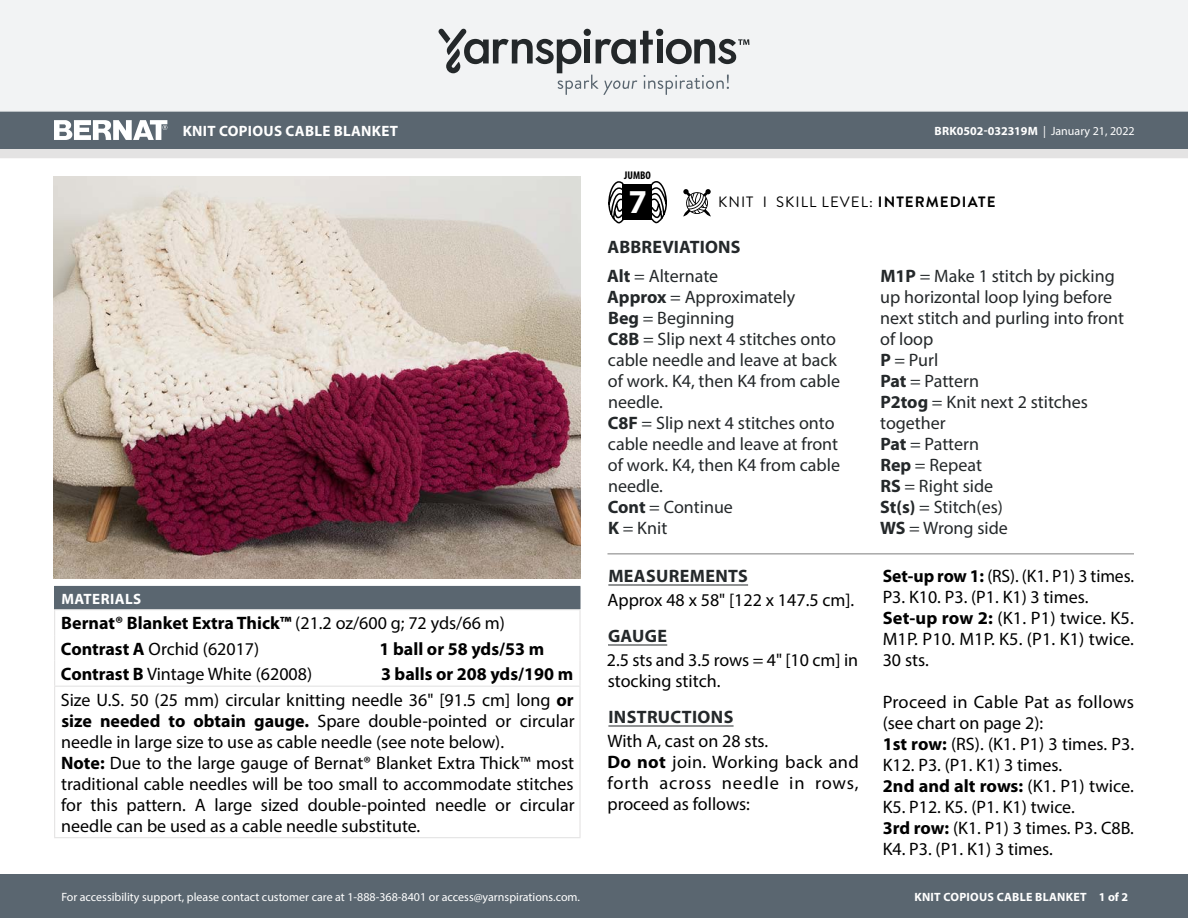
<style>
.page{position:relative;width:1188px;height:918px;background:#fff}
.page>*{position:absolute;margin:0;border:0;box-sizing:border-box;transform-origin:0 0}
.t1{font:700 33.6px "Myriad Pro";color:#fff}
.Abbreviations_-_With{font:18px/21px "Myriad Pro";color:#24282a}
.Body_-__Auto_Style_w{font:18px/21px "Myriad Pro";color:#000}
.Materials_-_Needle{font:18px/21px "Myriad Pro";color:#000;text-align:justify}
.Material_-__Colors_i{font:18px "Myriad Pro";color:#000}
.Materials_-_Brand{font:700 18px "Myriad Pro";color:#000}
.Body_-_HEADERS_-_Und{font:700 18px "Myriad Pro";letter-spacing:.02em;color:#24282a}
.Body_-_NO_Automatic{font:18px/21px "Myriad Pro";color:#000}
.Material_-__Colors_i-2{font:700 18px "Myriad Pro";color:#000}
.Materials_-__Header{font:700 15px "Myriad Pro";letter-spacing:.02em;color:#fff}
.Type_of_pattern___Sk{font:15px "Brandon Grotesque";letter-spacing:.07em;color:#000}
.t2{font:12px "Myriad Pro";color:#fff}
.t3{font:700 12px "Myriad Pro";color:#fff}
.t4{font:700 12px "Myriad Pro";letter-spacing:.02em;color:#fff}
.t5{font:700 condensed 11.25px "Myriad Pro";color:#000}
.s1{font-weight:400}
.s2{font-weight:700}
</style>
<div class="page">
<div style="left:0;top:875px;width:1188px;height:43px;background:#5a6670"></div>
<div style="left:0;top:149px;width:1188px;height:9px;background:#e4e3e3"></div>
<div style="left:0;top:111px;width:1188px;height:38px;background:#5a6670"></div>
<div style="left:0;top:0;width:1188px;height:112px;background:#f2f3f4"></div>
<svg style="left:438px;top:29px;width:311px;height:66px"></svg>
<svg style="left:683px;top:189px;width:28px;height:28px"></svg>
<svg style="left:608px;top:181px;width:16px;height:42px"></svg>
<svg style="left:651px;top:181px;width:16px;height:42px"></svg>
<div style="left:622px;top:184px;width:30px;height:36px;background:#000"></div>
<svg style="left:54px;top:120px;width:113px;height:20px"></svg>
<img style="left:54px;top:177px;width:527px;height:402px">
<hr style="left:608px;top:585px;width:140px;height:1px;background:#24282a">
<hr style="left:608px;top:645px;width:59px;height:1px;background:#24282a">
<hr style="left:608px;top:726px;width:126px;height:1px;background:#24282a">
<hr style="left:608px;top:554px;width:526px;height:1px;background:#7d7d7d">
<div style="left:55px;top:586px;width:525px;height:24px;background:#5a6670"></div>
<hr style="left:54px;top:586px;width:321px;height:1px;background:#5a6670">
<svg style="left:580px;top:587px;width:1px;height:22px"></svg>
<hr style="left:54px;top:609px;width:321px;height:1px;background:#e4e3e3">
<hr style="left:375px;top:609px;width:206px;height:1px;background:#e4e3e3">
<hr style="left:579px;top:610px;width:2px;height:25px;background:#e4e3e3">
<svg style="left:54px;top:587px;width:1px;height:99px"></svg>
<hr style="left:579px;top:635px;width:2px;height:26px;background:#e4e3e3">
<hr style="left:579px;top:661px;width:2px;height:25px;background:#e4e3e3">
<hr style="left:54px;top:687px;width:1px;height:150px;background:#e4e3e3">
<hr style="left:54px;top:686px;width:321px;height:1px;background:#e4e3e3">
<hr style="left:375px;top:686px;width:206px;height:1px;background:#e4e3e3">
<hr style="left:579px;top:687px;width:2px;height:150px;background:#e4e3e3">
<hr style="left:54px;top:837px;width:321px;height:1px;background:#e4e3e3">
<hr style="left:375px;top:837px;width:206px;height:1px;background:#e4e3e3">
<p class="Materials_-__Header" style="left:183px;top:121px;width:217px">KNIT COPIOUS CABLE BLANKET</p>
<p class="Materials_-__Header" style="left:61px;top:589px;width:81px">MATERIALS</p>
<p class="Materials_-_Brand" style="left:61px;top:611px;width:445px">Bernat® Blanket Extra Thick™ <span class="s1">(21.2 oz/600 g; 72 yds/66 m)</span></p>
<p class="Material_-__Colors_i" style="left:61px;top:638px;width:200px"><span class="s2">Contrast A</span> Orchid (62017)</p>
<p class="Material_-__Colors_i-2" style="left:380px;top:637px;width:166px">1 ball or 58 yds/53 m</p>
<p class="Material_-__Colors_i" style="left:61px;top:663px;width:253px"><span class="s2">Contrast B</span> Vintage White (62008)</p>
<p class="Material_-__Colors_i-2" style="left:381px;top:662px;width:194px">3 balls or 208 yds/190 m</p>
<p class="Materials_-_Needle" style="left:61px;top:689px;width:515px">Size U.S. 50 (25 mm) circular knitting needle 36" [91.5 cm] long <span class="s2">or size needed to obtain gauge.</span> Spare double-pointed or circular needle in large size to use as cable needle (see note below).</p>
<p class="Materials_-_Needle" style="left:61px;top:752px;width:515px"><span class="s2">Note:</span> Due to the large gauge of Bernat® Blanket Extra Thick™ most traditional cable needles will be too small to accommodate stitches for this pattern. A large sized double-pointed needle or circular needle can be used as a cable needle substitute.</p>
<p class="t2" style="left:61px;top:889px;width:520px">For accessibility support, please contact customer care at 1-888-368-8401 or access@yarnspirations.com.</p>
<p class="t5" style="left:624px;top:168px;width:28px">JUMBO</p>
<h1 class="t1" style="left:629px;top:180px;width:20px">7</h1>
<p class="t3" style="left:935px;top:123px;width:202px">BRK0502-032319M <span class="s1">| January 21, 2022</span></p>
<p class="Type_of_pattern___Sk" style="left:718px;top:192px;width:279px">KNIT I SKILL LEVEL: <span class="s2">INTERMEDIATE</span></p>
<p class="Body_-_HEADERS_-_Und" style="left:608px;top:235px;width:135px">ABBREVIATIONS</p>
<p class="Abbreviations_-_With" style="left:607px;top:265px;width:112px"><span class="s2">Alt</span> = Alternate</p>
<p class="Abbreviations_-_With" style="left:607px;top:286px;width:189px"><span class="s2">Approx</span> = Approximately</p>
<p class="Abbreviations_-_With" style="left:608px;top:307px;width:128px"><span class="s2">Beg</span> = Beginning</p>
<p class="Abbreviations_-_With" style="left:608px;top:328px;width:234px"><span class="s2">C8B</span> = Slip next 4 stitches onto cable needle and leave at back of work. K4, then K4 from cable needle.</p>
<p class="Abbreviations_-_With" style="left:608px;top:412px;width:234px"><span class="s2">C8F</span> = Slip next 4 stitches onto cable needle and leave at front of work. K4, then K4 from cable needle.</p>
<p class="Abbreviations_-_With" style="left:608px;top:496px;width:127px"><span class="s2">Cont</span> = Continue</p>
<p class="Abbreviations_-_With" style="left:608px;top:517px;width:61px"><span class="s2">K</span> = Knit</p>
<p class="Body_-_HEADERS_-_Und" style="left:608px;top:564px;width:141px">MEASUREMENTS</p>
<p class="Body_-__Auto_Style_w" style="left:607px;top:589px;width:248px">Approx 48 x 58" [122 x 147.5 cm].</p>
<p class="Body_-_HEADERS_-_Und" style="left:608px;top:624px;width:61px">GAUGE</p>
<p class="Body_-_NO_Automatic" style="left:607px;top:649px;width:253px">2.5 sts and 3.5 rows = 4" [10 cm] in stocking stitch.</p>
<p class="Body_-_HEADERS_-_Und" style="left:608px;top:705px;width:126px">INSTRUCTIONS</p>
<p class="Body_-__Auto_Style_w" style="left:607px;top:730px;width:162px">With A, cast on 28 sts.</p>
<p class="Body_-__Auto_Style_w" style="left:608px;top:751px;width:253px;text-align:justify"><span class="s2">Do not</span> join. Working back and forth across needle in rows, proceed as follows:</p>
<p class="Abbreviations_-_With" style="left:880px;top:265px;width:245px"><span class="s2">M1P</span> = Make 1 stitch by picking up horizontal loop lying before next stitch and purling into front of loop</p>
<p class="Abbreviations_-_With" style="left:880px;top:349px;width:60px"><span class="s2">P</span> = Purl</p>
<p class="Abbreviations_-_With" style="left:880px;top:370px;width:100px"><span class="s2">Pat</span> = Pattern</p>
<p class="Abbreviations_-_With" style="left:880px;top:391px;width:209px"><span class="s2">P2tog</span> = Knit next 2 stitches together</p>
<p class="Abbreviations_-_With" style="left:880px;top:433px;width:100px"><span class="s2">Pat</span> = Pattern</p>
<p class="Abbreviations_-_With" style="left:880px;top:454px;width:103px"><span class="s2">Rep</span> = Repeat</p>
<p class="Abbreviations_-_With" style="left:880px;top:475px;width:114px"><span class="s2">RS</span> = Right side</p>
<p class="Abbreviations_-_With" style="left:880px;top:496px;width:124px"><span class="s2">St(s)</span> = Stitch(es)</p>
<p class="Abbreviations_-_With" style="left:880px;top:517px;width:129px"><span class="s2">WS</span> = Wrong side</p>
<p class="Body_-__Auto_Style_w" style="left:883px;top:565px;width:253px"><span class="s2">Set-up row 1:</span> (RS). (K1. P1) 3 times.<br>P3. K10. P3. (P1. K1) 3 times.</p>
<p class="Body_-__Auto_Style_w" style="left:883px;top:607px;width:253px;text-align:justify"><span class="s2">Set-up row 2:</span> (K1. P1) twice. K5.<br>M1P. P10. M1P. K5. (P1. K1) twice.<br>30 sts.</p>
<p class="Body_-__Auto_Style_w" style="left:883px;top:691px;width:253px">Proceed in Cable Pat as follows (see chart on page 2):</p>
<p class="Body_-__Auto_Style_w" style="left:883px;top:733px;width:253px"><span class="s2">1st row:</span> (RS). (K1. P1) 3 times. P3.<br>K12. P3. (P1. K1) 3 times.</p>
<p class="Body_-__Auto_Style_w" style="left:883px;top:775px;width:253px"><span class="s2">2nd and alt rows:</span> (K1. P1) twice.<br>K5. P12. K5. (P1. K1) twice.</p>
<p class="Body_-__Auto_Style_w" style="left:883px;top:817px;width:253px"><span class="s2">3rd row:</span> (K1. P1) 3 times. P3. C8B.<br>K4. P3. (P1. K1) 3 times.</p>
<p class="t4" style="left:915px;top:889px;width:215px">KNIT COPIOUS CABLE BLANKET 1 of 2</p>
</div>
